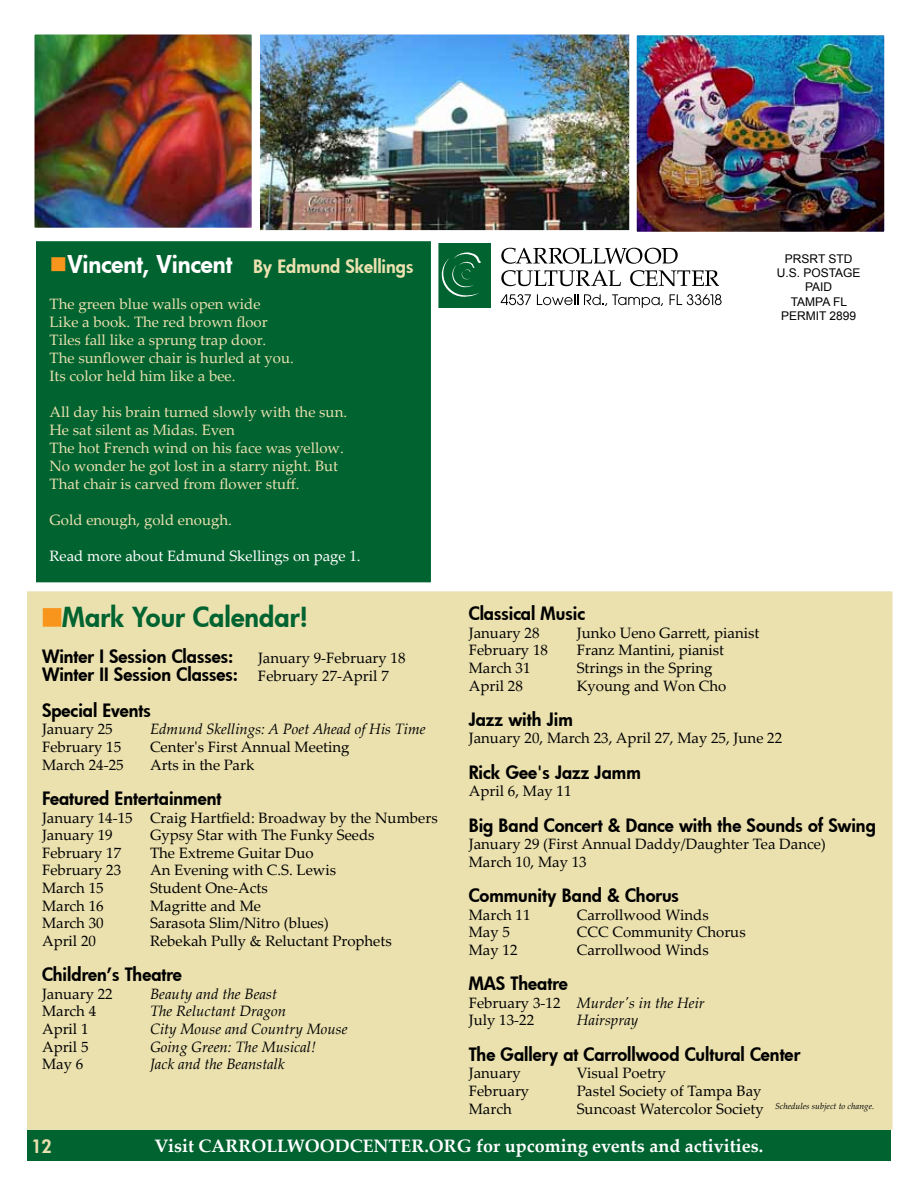
<style>
.page{position:relative;width:918px;height:1188px;background:#fff}
.page>*{position:absolute;margin:0;border:0;box-sizing:border-box;transform-origin:0 0}
.t1{font:800 27px "Futura";color:#006330}
.t2{font:800 18px/35.7px "Futura";color:#000}
.t3{font:700 18px "Palatino Linotype";color:#fff}
.t4{font:800 18px "Futura";color:#ebe1af}
.t5{font:15px/17.7px "Palatino Linotype";color:#000}
.t6{font:15px/18px "Palatino Linotype";color:#ebe1af}
.t7{font:italic 15px "Palatino Linotype";color:#000}
.t8{font:15px "Palatino Linotype";color:#fff}
.t9{font:12px/14.4px "Arial";color:#000;text-align:center}
.s1{color:#f8951d}
.s2{font-size:24px;color:#fff}
.s3{font-family:"Palatino Linotype";font-weight:400;font-size:15px}
.s4{font-style:italic}
</style>
<div class="page">
<img style="left:261px;top:36px;width:368px;height:193px">
<div style="left:252px;top:27px;width:433px;height:211px;border:8px solid #fff"></div>
<img style="left:36px;top:36px;width:214px;height:190px">
<div style="left:27px;top:27px;width:232px;height:208px;border:8px solid #fff"></div>
<img style="left:638px;top:37px;width:245px;height:193px">
<div style="left:629px;top:28px;width:263px;height:211px;border:8px solid #fff"></div>
<div style="left:28px;top:1131px;width:862px;height:29px;background:#006330"></div>
<div style="left:27px;top:1130px;width:864px;height:31px;border:2px solid #006330"></div>
<div style="left:28px;top:592px;width:864px;height:537px;background:#ebe1af"></div>
<div style="left:43px;top:608px;width:18px;height:19px;border:3px solid #f8951d"></div>
<div style="left:432px;top:244px;width:59px;height:64px;background:#006330"></div>
<svg style="left:442px;top:252px;width:39px;height:45px"></svg>
<svg style="left:501px;top:248px;width:177px;height:16px"></svg>
<svg style="left:501px;top:270px;width:120px;height:16px"></svg>
<svg style="left:630px;top:270px;width:89px;height:16px"></svg>
<svg style="left:501px;top:294px;width:30px;height:11px"></svg>
<svg style="left:537px;top:294px;width:41px;height:11px"></svg>
<svg style="left:584px;top:294px;width:79px;height:14px"></svg>
<svg style="left:670px;top:294px;width:52px;height:11px"></svg>
<div style="left:32px;top:237px;width:403px;height:349px;background:#006330"></div>
<div style="left:28px;top:234px;width:410px;height:356px;border:8px solid #fff"></div>
<p class="t4" style="left:50px;top:254px;width:365px"><span class="s1">■</span><span class="s2">Vincent, Vincent</span> By Edmund Skellings</p>
<p class="t6" style="left:50px;top:295px;width:246px">The green blue walls open wide<br>Like a book. The red brown floor<br>Tiles fall like a sprung trap door.<br>The sunflower chair is hurled at you.<br>Its color held him like a bee.</p>
<p class="t6" style="left:50px;top:403px;width:299px">All day his brain turned slowly with the sun.<br>He sat silent as Midas. Even<br>The hot French wind on his face was yellow.<br>No wonder he got lost in a starry night. But That chair is carved from flower stuff.</p>
<p class="t6" style="left:50px;top:511px;width:184px">Gold enough, gold enough.</p>
<p class="t8" style="left:50px;top:545px;width:313px">Read more about Edmund Skellings on page 1.</p>
<h1 class="t1" style="left:42px;top:599px;width:268px"><span class="s1">■</span>Mark Your Calendar!</h1>
<p class="t2" style="left:42px;top:638px;width:193px">Winter I Session Classes:</p>
<p class="t5" style="left:258px;top:649px;width:149px">January 9-February 18</p>
<p class="t2" style="left:42px;top:656px;width:348px">Winter II Session Classes: <span class="s3">February 27-April 7<br></span>Special Events</p>
<p class="t5" style="left:42px;top:720px;width:72px">January 25</p>
<p class="t7" style="left:150px;top:719px;width:277px">Edmund Skellings: A Poet Ahead of His Time</p>
<p class="t5" style="left:42px;top:738px;width:81px">February 15</p>
<p class="t5" style="left:150px;top:738px;width:201px">Center's First Annual Meeting</p>
<p class="t5" style="left:42px;top:755px;width:83px">March 24-25</p>
<p class="t5" style="left:150px;top:755px;width:106px">Arts in the Park</p>
<p class="t2" style="left:42px;top:780px;width:181px">Featured Entertainment</p>
<p class="t5" style="left:42px;top:808px;width:397px">January 14-15 Craig Hartfield: Broadway by the Numbers<br>January 19</p>
<p class="t5" style="left:150px;top:826px;width:226px">Gypsy Star with The Funky Seeds</p>
<p class="t5" style="left:42px;top:843px;width:81px">February 17</p>
<p class="t5" style="left:150px;top:843px;width:165px">The Extreme Guitar Duo</p>
<p class="t5" style="left:42px;top:861px;width:81px">February 23</p>
<p class="t5" style="left:150px;top:861px;width:188px">An Evening with C.S. Lewis</p>
<p class="t5" style="left:42px;top:879px;width:63px">March 15</p>
<p class="t5" style="left:150px;top:879px;width:119px">Student One-Acts</p>
<p class="t5" style="left:42px;top:896px;width:63px">March 16</p>
<p class="t5" style="left:150px;top:896px;width:113px">Magritte and Me</p>
<p class="t5" style="left:42px;top:914px;width:63px">March 30</p>
<p class="t5" style="left:150px;top:914px;width:180px">Sarasota Slim/Nitro (blues)</p>
<p class="t5" style="left:42px;top:931px;width:56px">April 20</p>
<p class="t5" style="left:150px;top:931px;width:243px">Rebekah Pully &amp; Reluctant Prophets</p>
<p class="t2" style="left:42px;top:956px;width:141px">Children’s Theatre</p>
<p class="t5" style="left:42px;top:984px;width:72px">January 22</p>
<p class="t7" style="left:150px;top:983px;width:129px">Beauty and the Beast</p>
<p class="t5" style="left:42px;top:1002px;width:56px">March 4</p>
<p class="t7" style="left:150px;top:1001px;width:138px">The Reluctant Dragon</p>
<p class="t5" style="left:42px;top:1020px;width:48px">April 1</p>
<p class="t7" style="left:150px;top:1018px;width:199px">City Mouse and Country Mouse</p>
<p class="t5" style="left:42px;top:1037px;width:48px">April 5</p>
<p class="t7" style="left:150px;top:1036px;width:168px">Going Green: The Musical!</p>
<p class="t5" style="left:42px;top:1055px;width:43px">May 6</p>
<p class="t7" style="left:150px;top:1054px;width:136px">Jack and the Beanstalk</p>
<p class="t9" style="left:777px;top:251px;width:85px">PRSRT STD<br>U.S. POSTAGE<br>PAID<br>TAMPA FL<br>PERMIT 2899</p>
<p class="t2" style="left:469px;top:595px;width:118px">Classical Music</p>
<p class="t5" style="left:469px;top:623px;width:72px">January 28</p>
<p class="t5" style="left:577px;top:623px;width:184px">Junko Ueno Garrett, pianist</p>
<p class="t5" style="left:469px;top:641px;width:81px">February 18</p>
<p class="t5" style="left:577px;top:641px;width:149px">Franz Mantini, pianist</p>
<p class="t5" style="left:469px;top:658px;width:63px">March 31</p>
<p class="t5" style="left:577px;top:658px;width:137px">Strings in the Spring</p>
<p class="t5" style="left:469px;top:676px;width:56px">April 28</p>
<p class="t5" style="left:577px;top:676px;width:151px">Kyoung and Won Cho</p>
<p class="t2" style="left:469px;top:701px;width:106px">Jazz with Jim</p>
<p class="t5" style="left:469px;top:729px;width:315px">January 20, March 23, April 27, May 25, June 22</p>
<p class="t2" style="left:469px;top:754px;width:174px">Rick Gee's Jazz Jamm</p>
<p class="t5" style="left:469px;top:782px;width:104px">April 6, May 11</p>
<p class="t2" style="left:469px;top:807px;width:409px">Big Band Concert &amp; Dance with the Sounds of Swing</p>
<p class="t5" style="left:469px;top:835px;width:359px">January 29 (First Annual Daddy/Daughter Tea Dance)<br>March 10, May 13</p>
<p class="t2" style="left:469px;top:877px;width:212px">Community Band &amp; Chorus</p>
<p class="t5" style="left:469px;top:905px;width:63px">March 11</p>
<p class="t5" style="left:577px;top:905px;width:133px">Carrollwood Winds</p>
<p class="t5" style="left:469px;top:923px;width:43px">May 5</p>
<p class="t5" style="left:577px;top:923px;width:170px">CCC Community Chorus</p>
<p class="t5" style="left:469px;top:940px;width:50px">May 12</p>
<p class="t5" style="left:577px;top:940px;width:133px">Carrollwood Winds</p>
<p class="t2" style="left:469px;top:965px;width:100px">MAS Theatre</p>
<p class="t5" style="left:469px;top:993px;width:237px">February 3-12 <span class="s4">Murder's in the Heir<br></span>July 13-22</p>
<p class="t7" style="left:577px;top:1010px;width:63px">Hairspray</p>
<p class="t2" style="left:469px;top:1036px;width:333px">The Gallery at Carrollwood Cultural Center</p>
<p class="t5" style="left:469px;top:1064px;width:54px">January</p>
<p class="t5" style="left:577px;top:1064px;width:91px">Visual Poetry</p>
<p class="t5" style="left:469px;top:1081px;width:62px">February</p>
<p class="t5" style="left:577px;top:1081px;width:186px">Pastel Society of Tampa Bay</p>
<p class="t5" style="left:469px;top:1099px;width:45px">March</p>
<p class="t5" style="left:577px;top:1099px;width:299px">Suncoast Watercolor Society <sup>Schedules</sup> <sup>subject</sup> <sup>to</sup> <sup>change.</sup></p>
<p class="t4" style="left:31px;top:1134px;width:22px">12</p>
<p class="t3" style="left:155px;top:1133px;width:610px">Visit CARROLLWOODCENTER.ORG for upcoming events and activities.</p>
</div>
